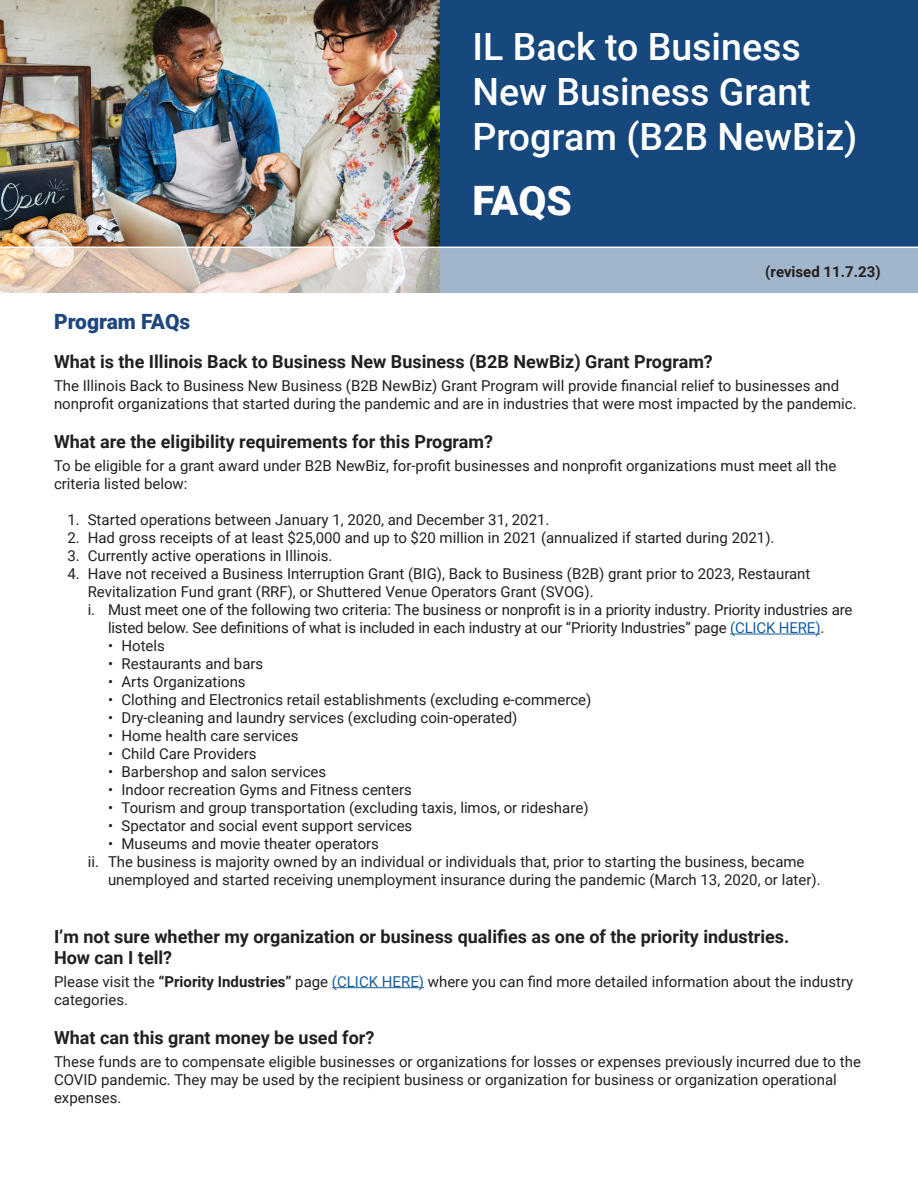
<style>
.page{position:relative;width:918px;height:1188px;background:#fff}
.page>*{position:absolute;margin:0;border:0;box-sizing:border-box;transform-origin:0 0}
.t1{font:900 40.5px "Roboto";color:#fff}
.t2{font:500 37.5px/45px "Roboto";color:#fff}
.t3{font:900 21px "Roboto";color:#1e477d}
.t4{font:700 18px "Roboto";color:#231f20}
.t5{font:15px/18px "Roboto";color:#231f20}
.t6{font:700 15px "Roboto";color:#231f20}
.s1{color:#175d9e}
.s2{font-weight:700}
</style>
<div class="page">
<div style="left:0;top:0;width:918px;height:293px;background:#16477d"></div>
<img style="left:0;top:0;width:440px;height:247px">
<svg style="left:0;top:248px;width:918px;height:45px;fill:#a1b5cb"></svg>
<hr style="left:0;top:247px;width:918px;height:1px;background:#fff">
<hr style="left:730px;top:634px;width:90px;height:1px;background:#175d9e">
<hr style="left:332px;top:987px;width:92px;height:1px;background:#175d9e">
<p class="t2" style="left:472px;top:23px;width:386px">IL Back to Business<br>New Business Grant<br>Program (B2B NewBiz)</p>
<p class="t1" style="left:472px;top:172px;width:101px">FAQS</p>
<p class="t6" style="left:765px;top:261px;width:117px">(revised 11.7.23)</p>
<p class="t3" style="left:54px;top:307px;width:138px">Program FAQs</p>
<p class="t4" style="left:54px;top:349px;width:660px">What is the Illinois Back to Business New Business (B2B NewBiz) Grant Program?</p>
<p class="t5" style="left:54px;top:376px;width:804px">The Illinois Back to Business New Business (B2B NewBiz) Grant Program will provide financial relief to businesses and nonprofit organizations that started during the pandemic and are in industries that were most impacted by the pandemic.</p>
<p class="t4" style="left:54px;top:429px;width:441px">What are the eligibility requirements for this Program?</p>
<p class="t5" style="left:54px;top:456px;width:784px">To be eligible for a grant award under B2B NewBiz, for-profit businesses and nonprofit organizations must meet all the criteria listed below:</p>
<p class="t5" style="left:68px;top:510px;width:483px">1. Started operations between January 1, 2020, and December 31, 2021.</p>
<p class="t5" style="left:68px;top:528px;width:709px">2. Had gross receipts of at least $25,000 and up to $20 million in 2021 (annualized if started during 2021).</p>
<p class="t5" style="left:68px;top:546px;width:267px">3. Currently active operations in Illinois.</p>
<p class="t5" style="left:88px;top:564px;width:724px;text-indent:-20px">4. Have not received a Business Interruption Grant (BIG), Back to Business (B2B) grant prior to 2023, Restaurant<br>Revitalization Fund grant (RRF), or Shuttered Venue Operators Grant (SVOG).</p>
<p class="t5" style="left:88px;top:600px;width:766px;text-align:center">i. Must meet one of the following two criteria: The business or nonprofit is in a priority industry. Priority industries are listed below. See definitions of what is included in each industry at our “Priority Industries” page <span class="s1">(CLICK HERE)</span>.</p>
<p class="t5" style="left:108px;top:636px;width:58px">• Hotels</p>
<p class="t5" style="left:108px;top:654px;width:157px">• Restaurants and bars</p>
<p class="t5" style="left:108px;top:672px;width:139px">• Arts Organizations</p>
<p class="t5" style="left:108px;top:690px;width:485px">• Clothing and Electronics retail establishments (excluding e-commerce)</p>
<p class="t5" style="left:108px;top:708px;width:411px">• Dry-cleaning and laundry services (excluding coin-operated)</p>
<p class="t5" style="left:108px;top:726px;width:192px">• Home health care services</p>
<p class="t5" style="left:108px;top:744px;width:150px">• Child Care Providers</p>
<p class="t5" style="left:108px;top:762px;width:220px">• Barbershop and salon services</p>
<p class="t5" style="left:108px;top:780px;width:305px">• Indoor recreation Gyms and Fitness centers</p>
<p class="t5" style="left:108px;top:798px;width:482px">• Tourism and group transportation (excluding taxis, limos, or rideshare)</p>
<p class="t5" style="left:108px;top:816px;width:306px">• Spectator and social event support services</p>
<p class="t5" style="left:108px;top:834px;width:273px">• Museums and movie theater operators</p>
<p class="t5" style="left:108px;top:852px;width:714px;text-indent:-20px">ii. The business is majority owned by an individual or individuals that, prior to starting the business, became unemployed and started receiving unemployment insurance during the pandemic (March 13, 2020, or later).</p>
<p class="t4" style="left:54px;top:924px;width:737px">I’m not sure whether my organization or business qualifies as one of the priority industries.</p>
<p class="t4" style="left:54px;top:945px;width:120px">How can I tell?</p>
<p class="t5" style="left:54px;top:972px;width:801px">Please visit the <span class="s2">“Priority Industries”</span> page <span class="s1">(CLICK HERE)</span> where you can find more detailed information about the industry categories.</p>
<p class="t4" style="left:54px;top:1025px;width:322px">What can this grant money be used for?</p>
<p class="t5" style="left:54px;top:1052px;width:808px">These funds are to compensate eligible businesses or organizations for losses or expenses previously incurred due to the<br>COVID pandemic. They may be used by the recipient business or organization for business or organization operational expenses.</p>
</div>
